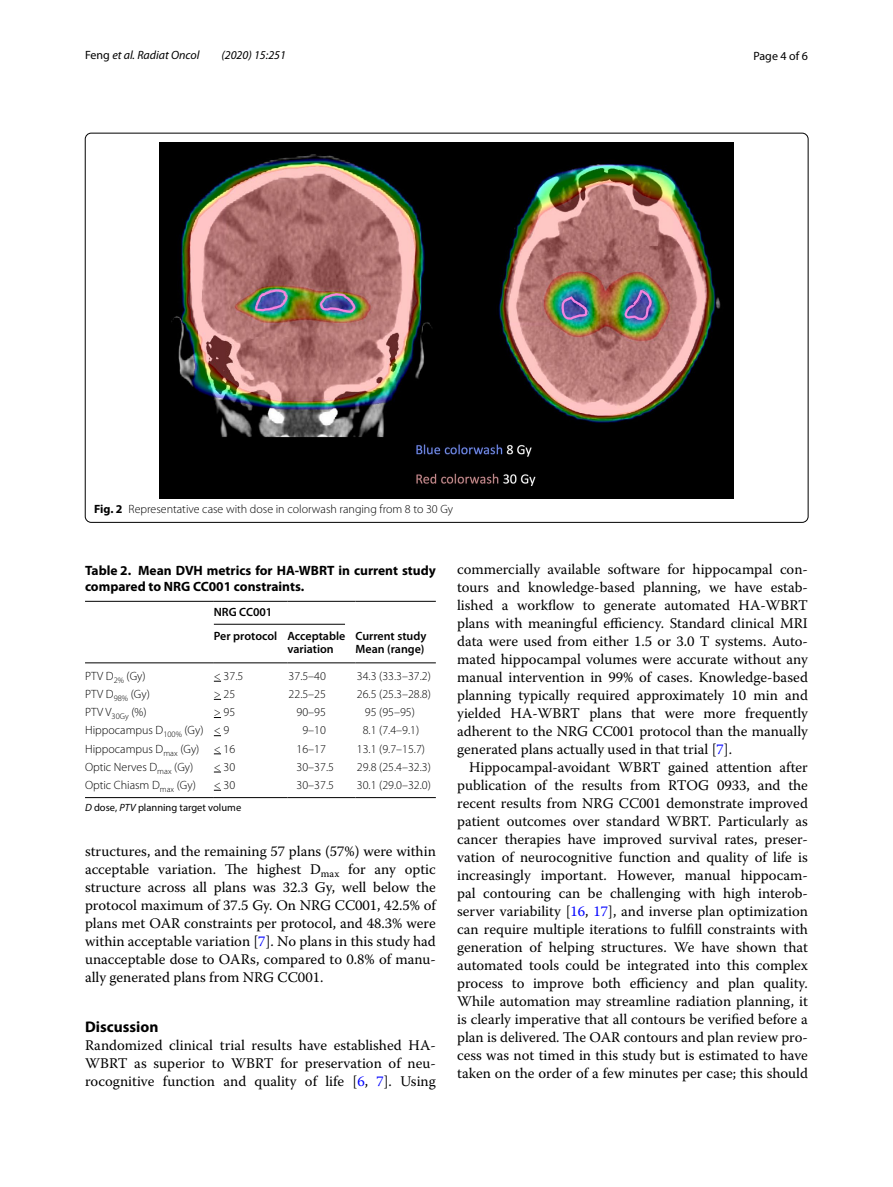
<style>
.page{position:relative;width:893px;height:1187px;background:#fff}
.page>*{position:absolute;margin:0;border:0;box-sizing:border-box;transform-origin:0 0}
.t1{font:700 15.45px "Myriad Pro";color:#000}
.t2{font:14.7px/18px "Warnock Pro";color:#000;text-align:justify}
.t3{font:700 13.5px/16.5px "Myriad Pro";color:#000}
.t4{font:300 12px "Myriad Pro";color:#000}
.t5{font:600 12px/23.9px "Myriad Pro";color:#000}
.t6{font:italic 12px "Myriad Pro";color:#000}
.t7{font:12px "Myriad Pro";color:#000}
.t8{font:10.5px "Myriad Pro";color:#000}
.s1{font-style:normal}
.s2{font-weight:700}
.s3{font-style:italic}
.s4{color:#00f}
</style>
<div class="page">
<img style="left:160px;top:142px;width:574px;height:356px">
<hr style="left:85px;top:601px;width:129px;height:1px;background:#000">
<hr style="left:85px;top:662px;width:129px;height:1px;background:#000">
<hr style="left:214px;top:601px;width:73px;height:1px;background:#000">
<hr style="left:287px;top:601px;width:68px;height:1px;background:#000">
<hr style="left:355px;top:601px;width:81px;height:1px;background:#000">
<hr style="left:214px;top:662px;width:73px;height:1px;background:#000">
<hr style="left:287px;top:662px;width:68px;height:1px;background:#000">
<hr style="left:355px;top:662px;width:81px;height:1px;background:#000">
<hr style="left:85px;top:797px;width:129px;height:1px;background:#000">
<hr style="left:214px;top:797px;width:73px;height:1px;background:#000">
<hr style="left:287px;top:797px;width:68px;height:1px;background:#000">
<hr style="left:355px;top:797px;width:81px;height:1px;background:#000">
<hr style="left:214px;top:624px;width:131px;height:1px;background:#000">
<p class="t6" style="left:85px;top:48px;width:116px"><span class="s1">Feng</span> et al. Radiat Oncol</p>
<p class="t6" style="left:221px;top:48px;width:66px">(2020) 15:251</p>
<p class="t7" style="left:753px;top:48px;width:56px">Page 4 of 6</p>
<p class="t4" style="left:94px;top:502px;width:360px"><span class="s2">Fig. 2</span> Representative case with dose in colorwash ranging from 8 to 30 Gy</p>
<p class="t3" style="left:85px;top:561px;width:352px">Table 2. Mean DVH metrics for HA-WBRT in current study compared to NRG CC001 constraints.</p>
<p class="t5" style="left:214px;top:599px;width:133px">NRG CC001<br>Per protocol Acceptable</p>
<p class="t5" style="left:287px;top:636px;width:48px">variation</p>
<p class="t5" style="left:355px;top:628px;width:72px;line-height:13.5px">Current study<br>Mean (range)</p>
<p class="t4" style="left:85px;top:669px;width:62px">PTV D<sub>2%</sub> (Gy)</p>
<p class="t4" style="left:214px;top:669px;width:31px">&lt; 37.5</p>
<p class="t4" style="left:289px;top:669px;width:39px">37.5–40</p>
<p class="t4" style="left:357px;top:669px;width:75px">34.3 (33.3–37.2)</p>
<p class="t4" style="left:85px;top:687px;width:66px">PTV D<sub>98%</sub> (Gy)</p>
<p class="t4" style="left:214px;top:687px;width:23px">&gt; 25</p>
<p class="t4" style="left:289px;top:687px;width:39px">22.5–25</p>
<p class="t4" style="left:357px;top:687px;width:75px">26.5 (25.3–28.8)</p>
<p class="t4" style="left:85px;top:705px;width:63px">PTV V<sub>30Gy</sub> (%)</p>
<p class="t4" style="left:214px;top:705px;width:23px">&gt; 95</p>
<p class="t4" style="left:297px;top:705px;width:31px">90–95</p>
<p class="t4" style="left:365px;top:705px;width:52px">95 (95–95)</p>
<p class="t4" style="left:85px;top:723px;width:146px">Hippocampus D<sub>100%</sub> (Gy) &lt; 9</p>
<p class="t4" style="left:302px;top:723px;width:25px">9–10</p>
<p class="t4" style="left:363px;top:723px;width:58px">8.1 (7.4–9.1)</p>
<p class="t4" style="left:85px;top:742px;width:152px">Hippocampus D<sub>max</sub> (Gy) &lt; 16</p>
<p class="t4" style="left:297px;top:742px;width:31px">16–17</p>
<p class="t4" style="left:357px;top:742px;width:70px">13.1 (9.7–15.7)</p>
<p class="t4" style="left:85px;top:760px;width:110px">Optic Nerves D<sub>max</sub> (Gy)</p>
<p class="t4" style="left:214px;top:760px;width:23px">&lt; 30</p>
<p class="t4" style="left:297px;top:760px;width:39px">30–37.5</p>
<p class="t4" style="left:357px;top:760px;width:75px">29.8 (25.4–32.3)</p>
<p class="t4" style="left:85px;top:778px;width:112px">Optic Chiasm D<sub>max</sub> (Gy)</p>
<p class="t4" style="left:214px;top:778px;width:23px">&lt; 30</p>
<p class="t4" style="left:297px;top:778px;width:39px">30–37.5</p>
<p class="t4" style="left:357px;top:778px;width:75px">30.1 (29.0–32.0)</p>
<p class="t8" style="left:85px;top:801px;width:158px"><span class="s3">D</span> dose, <span class="s3">PTV</span> planning target volume</p>
<p class="t2" style="left:85px;top:841px;width:352px">structures, and the remaining 57 plans (57%) were within acceptable variation. The highest D<sub>max</sub> for any optic structure across all plans was 32.3 Gy, well below the protocol maximum of 37.5 Gy. On NRG CC001, 42.5% of plans met OAR constraints per protocol, and 48.3% were within acceptable variation [<span class="s4">7</span>]. No plans in this study had unacceptable dose to OARs, compared to 0.8% of manu&shy;ally generated plans from NRG CC001.</p>
<p class="t1" style="left:85px;top:1016px;width:75px">Discussion</p>
<p class="t2" style="left:85px;top:1036px;width:352px">Randomized clinical trial results have established HA-WBRT as superior to WBRT for preservation of neu&shy;rocognitive function and quality of life [<span class="s4">6</span>, <span class="s4">7</span>]. Using</p>
<p class="t2" style="left:457px;top:560px;width:352px">commercially available software for hippocampal con&shy;tours and knowledge-based planning, we have estab&shy;lished a workflow to generate automated HA-WBRT plans with meaningful efficiency. Standard clinical MRI data were used from either 1.5 or 3.0 T systems. Auto&shy;mated hippocampal volumes were accurate without any manual intervention in 99% of cases. Knowledge-based planning typically required approximately 10 min and yielded HA-WBRT plans that were more frequently adherent to the NRG CC001 protocol than the manually generated plans actually used in that trial [<span class="s4">7</span>].</p>
<p class="t2" style="left:457px;top:758px;width:352px;text-indent:12px">Hippocampal-avoidant WBRT gained attention after publication of the results from RTOG 0933, and the recent results from NRG CC001 demonstrate improved patient outcomes over standard WBRT. Particularly as cancer therapies have improved survival rates, preser&shy;vation of neurocognitive function and quality of life is increasingly important. However, manual hippocam&shy;pal contouring can be challenging with high interob&shy;server variability [<span class="s4">16</span>, <span class="s4">17</span>], and inverse plan optimization can require multiple iterations to fulfill constraints with generation of helping structures. We have shown that automated tools could be integrated into this complex process to improve both efficiency and plan quality.<br>While automation may streamline radiation planning, it is clearly imperative that all contours be verified before a plan is delivered. The OAR contours and plan review pro&shy;cess was not timed in this study but is estimated to have taken on the order of a few minutes per case; this should</p>
</div>
